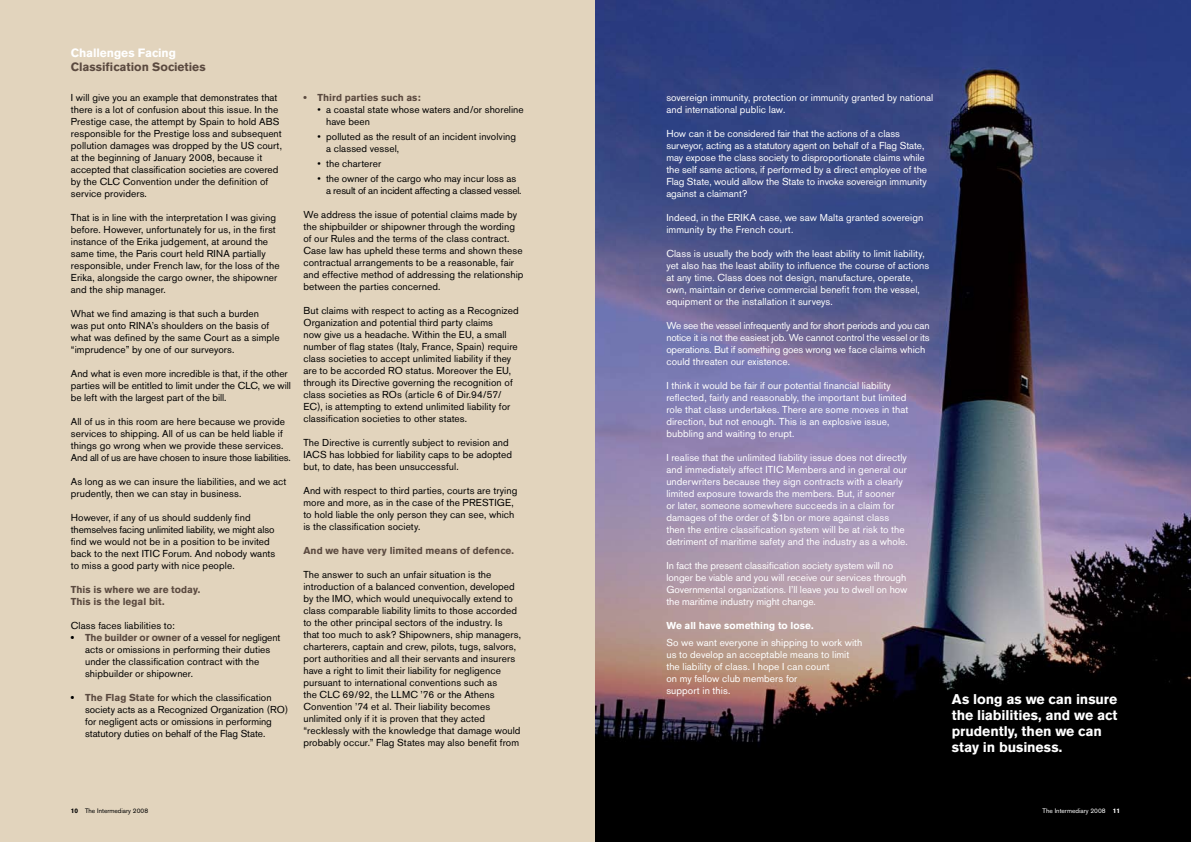
<style>
.page{position:relative;width:1191px;height:842px;background:#fff}
.page>*{position:absolute;margin:0;border:0;box-sizing:border-box;transform-origin:0 0}
.t1{font:700 14px/16px "Akzidenz Grotesk BE";letter-spacing:-.005em;color:#fff}
.t2{font:700 12px "Akzidenz Grotesk BE";color:#5b4a40}
.t3{font:700 12px "Akzidenz Grotesk BE";letter-spacing:-.005em;color:#fff}
.t4{font:10px/12px "Akzidenz Grotesk BE";letter-spacing:.005em;color:#000}
.t5{font:10px/12px "Akzidenz Grotesk BE";letter-spacing:.005em;color:#fff}
.t6{font:10px/12px "Akzidenz Grotesk BE";letter-spacing:-.015em;color:#fff}
.t7{font:700 10px/12px "Akzidenz Grotesk BE";letter-spacing:.005em;color:#5b4a40}
.t8{font:10px/12px "Akzidenz Grotesk BE";letter-spacing:-.015em;color:#000}
.t9{font:700 10px "Akzidenz Grotesk BE";color:#fff}
.t10{font:6.5px "Akzidenz Grotesk BE";color:#000}
.t11{font:6.5px "Akzidenz Grotesk BE";color:#fff}
.s1{font-weight:700}
.s2{font-weight:700;color:#5b4a40}
</style>
<div class="page">
<div style="left:0;top:0;width:595px;height:842px;background:#e2d4bd"></div>
<img style="left:595px;top:0;width:596px;height:842px">
<p class="t3" style="left:71px;top:46px;width:107px">Challenges Facing</p>
<p class="t2" style="left:71px;top:60px;width:136px">Classification Societies</p>
<p class="t4" style="left:71px;top:92px;width:213px">I will give you an example that demonstrates that there is a lot of confusion about this issue. In the Prestige case, the attempt by Spain to hold ABS responsible for the Prestige loss and subsequent pollution damages was dropped by the US court, at the beginning of January 2008, because it accepted that classification societies are covered by the CLC Convention under the definition of service providers.</p>
<p class="t4" style="left:71px;top:212px;width:210px">That is in line with the interpretation I was giving before. However, unfortunately for us, in the first instance of the Erika judgement, at around the same time, the Paris court held RINA partially responsible, under French law, for the loss of the Erika, alongside the cargo owner, the shipowner and the ship manager.</p>
<p class="t4" style="left:71px;top:308px;width:210px">What we find amazing is that such a burden<br>was put onto RINA’s shoulders on the basis of what was defined by the same Court as a simple “imprudence” by one of our surveyors.</p>
<p class="t4" style="left:71px;top:368px;width:222px">And what is even more incredible is that, if the other parties will be entitled to limit under the CLC, we will be left with the largest part of the bill.</p>
<p class="t4" style="left:71px;top:416px;width:221px">All of us in this room are here because we provide services to shipping. All of us can be held liable if things go wrong when we provide these services.<br>And all of us are have chosen to insure those liabilities.</p>
<p class="t4" style="left:71px;top:476px;width:217px">As long as we can insure the liabilities, and we act prudently, then we can stay in business.</p>
<p class="t4" style="left:71px;top:512px;width:206px">However, if any of us should suddenly find themselves facing unlimited liability, we might also find we would not be in a position to be invited back to the next ITIC Forum. And nobody wants to miss a good party with nice people.</p>
<p class="t7" style="left:71px;top:584px;width:131px">This is where we are today.<br>This is the legal bit.</p>
<p class="t4" style="left:71px;top:620px;width:106px">Class faces liabilities to:</p>
<p class="t4" style="left:85px;top:632px;width:197px;text-indent:-14px"><span class="s1">•</span> <span class="s2">The builder or owner</span> of a vessel for negligent acts or omissions in performing their duties under the classification contract with the shipbuilder or shipowner.</p>
<p class="t4" style="left:85px;top:692px;width:205px;text-indent:-14px"><span class="s1">•</span> <span class="s2">The Flag State</span> for which the classification society acts as a Recognized Organization (RO) for negligent acts or omissions in performing statutory duties on behalf of the Flag State.</p>
<p class="t7" style="left:303px;top:92px;width:119px">• Third parties such as:</p>
<p class="t4" style="left:326px;top:104px;width:199px;text-indent:-9px">• a coastal state whose waters and/or shoreline have been</p>
<p class="t4" style="left:326px;top:130px;width:191px;text-indent:-9px">• polluted as the result of an incident involving a classed vessel,</p>
<p class="t4" style="left:317px;top:157px;width:65px">• the charterer</p>
<p class="t8" style="left:326px;top:172px;width:197px;text-indent:-9px">• the owner of the cargo who may incur loss as a result of an incident affecting a classed vessel.</p>
<p class="t4" style="left:303px;top:208px;width:221px">We address the issue of potential claims made by the shipbuilder or shipowner through the wording of our Rules and the terms of the class contract.<br>Case law has upheld these terms and shown these contractual arrangements to be a reasonable, fair and effective method of addressing the relationship between the parties concerned.</p>
<p class="t4" style="left:303px;top:304px;width:217px">But claims with respect to acting as a Recognized Organization and potential third party claims<br>now give us a headache. Within the EU, a small number of flag states (Italy, France, Spain) require class societies to accept unlimited liability if they are to be accorded RO status. Moreover the EU, through its Directive governing the recognition of class societies as ROs (article 6 of Dir.94/57/ EC), is attempting to extend unlimited liability for classification societies to other states.</p>
<p class="t4" style="left:303px;top:436px;width:210px">The Directive is currently subject to revision and<br>IACS has lobbied for liability caps to be adopted but, to date, has been unsuccessful.</p>
<p class="t4" style="left:303px;top:484px;width:215px">And with respect to third parties, courts are trying more and more, as in the case of the PRESTIGE, to hold liable the only person they can see, which is the classification society.</p>
<p class="t7" style="left:303px;top:544px;width:212px">And we have very limited means of defence.</p>
<p class="t4" style="left:303px;top:568px;width:219px">The answer to such an unfair situation is the introduction of a balanced convention, developed by the IMO, which would unequivocally extend to class comparable liability limits to those accorded to the other principal sectors of the industry. Is that too much to ask? Shipowners, ship managers, charterers, captain and crew, pilots, tugs, salvors, port authorities and all their servants and insurers have a right to limit their liability for negligence pursuant to international conventions such as<br>the CLC 69/92, the LLMC ’76 or the Athens Convention ’74 et al. Their liability becomes unlimited only if it is proven that they acted “recklessly with the knowledge that damage would probably occur.” Flag States may also benefit from</p>
<p class="t5" style="left:666px;top:92px;width:268px">sovereign immunity, protection or immunity granted by national and international public law.</p>
<p class="t5" style="left:666px;top:128px;width:262px">How can it be considered fair that the actions of a class surveyor, acting as a statutory agent on behalf of a Flag State, may expose the class society to disproportionate claims while the self same actions, if performed by a direct employee of the Flag State, would allow the State to invoke sovereign immunity against a claimant?</p>
<p class="t5" style="left:666px;top:212px;width:258px">Indeed, in the ERIKA case, we saw Malta granted sovereign immunity by the French court.</p>
<p class="t5" style="left:666px;top:248px;width:264px">Class is usually the body with the least ability to limit liability, yet also has the least ability to influence the course of actions at any time. Class does not design, manufacture, operate, own, maintain or derive commercial benefit from the vessel, equipment or the installation it surveys.</p>
<p class="t6" style="left:666px;top:320px;width:265px">We see the vessel infrequently and for short periods and you can notice it is not the easiest job. We cannot control the vessel or its operations. But if something goes wrong we face claims which could threaten our existence.</p>
<p class="t5" style="left:666px;top:380px;width:243px">I think it would be fair if our potential financial liability reflected, fairly and reasonably, the important but limited role that class undertakes. There are some moves in that direction, but not enough. This is an explosive issue, bubbling and waiting to erupt.</p>
<p class="t5" style="left:666px;top:452px;width:243px">I realise that the unlimited liability issue does not directly and immediately affect ITIC Members and in general our underwriters because they sign contracts with a clearly limited exposure towards the members. But, if sooner<br>or later, someone somewhere succeeds in a claim for damages of the order of $1bn or more against class then the entire classification system will be at risk to the detriment of maritime safety and the industry as a whole.</p>
<p class="t5" style="left:666px;top:560px;width:242px">In fact the present classification society system will no longer be viable and you will receive our services through Governmental organizations. I’ll leave you to dwell on how the maritime industry might change.</p>
<p class="t9" style="left:666px;top:620px;width:149px">We all have something to lose.</p>
<p class="t5" style="left:666px;top:637px;width:198px">So we want everyone in shipping to work with us to develop an acceptable means to limit the liability of class. I hope I can count<br>on my fellow club members for<br>support in this.</p>
<h1 class="t1" style="left:951px;top:691px;width:167px">As long as we can insure the liabilities, and we act prudently, then we can stay in business.</h1>
<p class="t10" style="left:71px;top:807px;width:79px"><span class="s1">10</span> The Intermediary 2008</p>
<p class="t11" style="left:1042px;top:807px;width:79px">The Intermediary 2008 <span class="s1">11</span></p>
</div>
